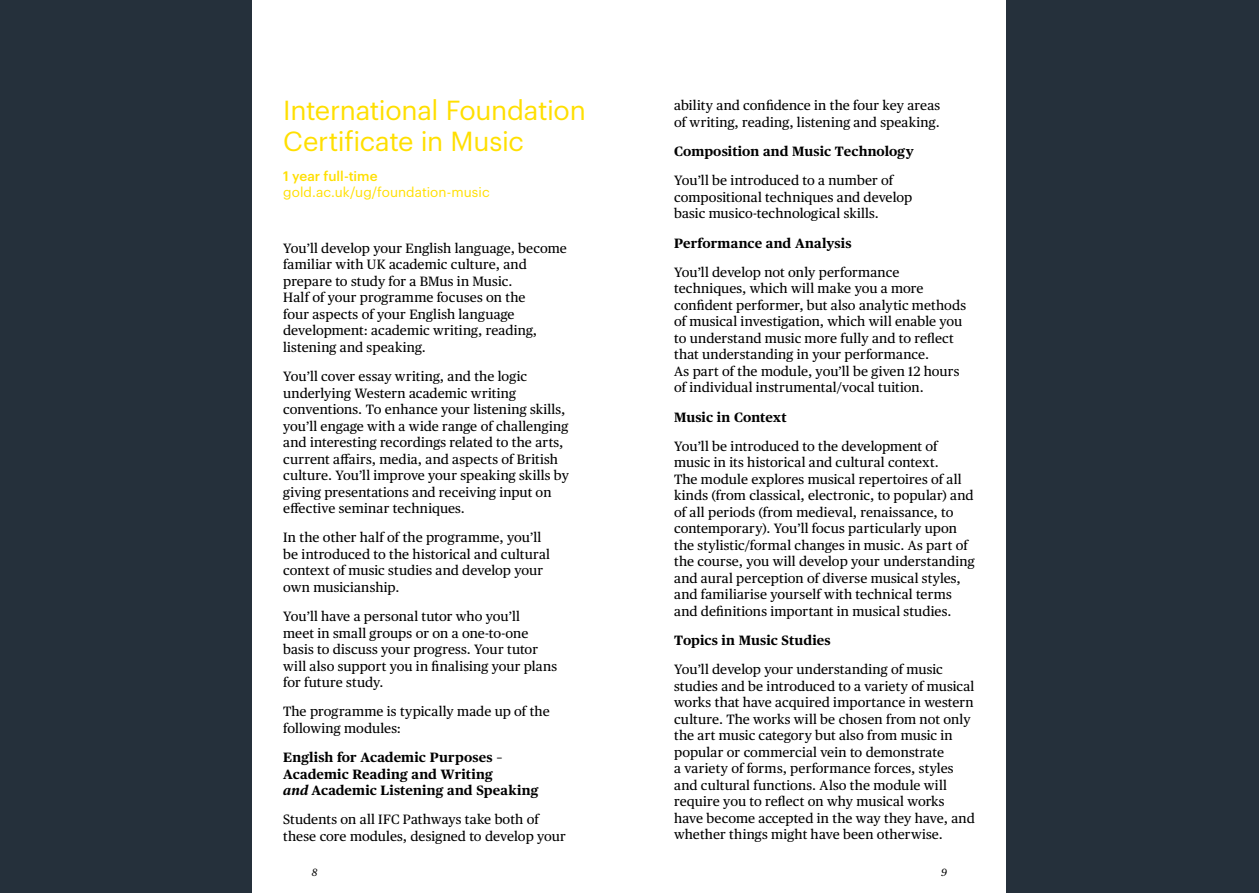
<style>
.page{position:relative;width:1259px;height:893px;background:#fff}
.page>*{position:absolute;margin:0;border:0;box-sizing:border-box;transform-origin:0 0}
.t1{font:27px/31.5px "Graphik";letter-spacing:-.01em;color:#ffdf00}
.t2{font:13.5px/16.5px "Publico Text";letter-spacing:.01em;color:#000}
.t3{font:700 13.5px/16.5px "Publico Text";letter-spacing:.005em;color:#000}
.t4{font:13.5px "Graphik";letter-spacing:.005em;color:#ffdf00}
.t5{font:500 13.5px "Graphik";color:#ffdf00}
.t6{font:italic 10.5px "Publico Text";color:#000}
.s1{font-style:italic}
</style>
<div class="page">
<div style="left:1007px;top:0;width:252px;height:893px;background:#25303b"></div>
<div style="left:0;top:0;width:251px;height:893px;background:#25303b"></div>
<h1 class="t1" style="left:283px;top:92px;width:304px">International Foundation<br>Certificate in Music</h1>
<p class="t5" style="left:283px;top:165px;width:96px">1 year full-time</p>
<p class="t4" style="left:283px;top:182px;width:208px">gold.ac.uk/ug/foundation-music</p>
<p class="t2" style="left:283px;top:239px;width:285px">You’ll develop your English language, become familiar with UK academic culture, and prepare to study for a BMus in Music.<br>Half of your programme focuses on the<br>four aspects of your English language development: academic writing, reading, listening and speaking.</p>
<p class="t2" style="left:283px;top:367px;width:287px">You’ll cover essay writing, and the logic underlying Western academic writing conventions. To enhance your listening skills, you’ll engage with a wide range of challenging and interesting recordings related to the arts, current affairs, media, and aspects of British culture. You’ll improve your speaking skills by giving presentations and receiving input on effective seminar techniques.</p>
<p class="t2" style="left:283px;top:529px;width:268px">In the other half of the programme, you’ll be introduced to the historical and cultural context of music studies and develop your own musicianship.</p>
<p class="t2" style="left:283px;top:607px;width:275px">You’ll have a personal tutor who you’ll<br>meet in small groups or on a one-to-one basis to discuss your progress. Your tutor will also support you in finalising your plans for future study.</p>
<p class="t2" style="left:283px;top:703px;width:268px">The programme is typically made up of the following modules:</p>
<p class="t3" style="left:283px;top:748px;width:257px">English for Academic Purposes –<br>Academic Reading and Writing<br><span class="s1">and</span> Academic Listening and Speaking</p>
<p class="t2" style="left:283px;top:811px;width:284px">Students on all IFC Pathways take both of these core modules, designed to develop your</p>
<p class="t2" style="left:674px;top:97px;width:268px">ability and confidence in the four key areas of writing, reading, listening and speaking.</p>
<p class="t3" style="left:674px;top:142px;width:241px">Composition and Music Technology</p>
<p class="t2" style="left:674px;top:172px;width:240px">You’ll be introduced to a number of compositional techniques and develop basic musico-technological skills.</p>
<p class="t3" style="left:674px;top:234px;width:179px">Performance and Analysis</p>
<p class="t2" style="left:674px;top:263px;width:293px">You’ll develop not only performance techniques, which will make you a more confident performer, but also analytic methods of musical investigation, which will enable you to understand music more fully and to reflect that understanding in your performance.<br>As part of the module, you’ll be given 12 hours of individual instrumental/vocal tuition.</p>
<p class="t3" style="left:674px;top:408px;width:114px">Music in Context</p>
<p class="t2" style="left:674px;top:437px;width:302px">You’ll be introduced to the development of music in its historical and cultural context.<br>The module explores musical repertoires of all kinds (from classical, electronic, to popular) and of all periods (from medieval, renaissance, to contemporary). You’ll focus particularly upon the stylistic/formal changes in music. As part of the course, you will develop your understanding and aural perception of diverse musical styles, and familiarise yourself with technical terms and definitions important in musical studies.</p>
<p class="t3" style="left:674px;top:631px;width:158px">Topics in Music Studies</p>
<p class="t2" style="left:674px;top:661px;width:302px">You’ll develop your understanding of music studies and be introduced to a variety of musical works that have acquired importance in western culture. The works will be chosen from not only the art music category but also from music in popular or commercial vein to demonstrate<br>a variety of forms, performance forces, styles and cultural functions. Also the module will require you to reflect on why musical works have become accepted in the way they have, and whether things might have been otherwise.</p>
<p class="t6" style="left:312px;top:864px;width:7px">8</p>
<p class="t6" style="left:941px;top:864px;width:7px">9</p>
</div>
